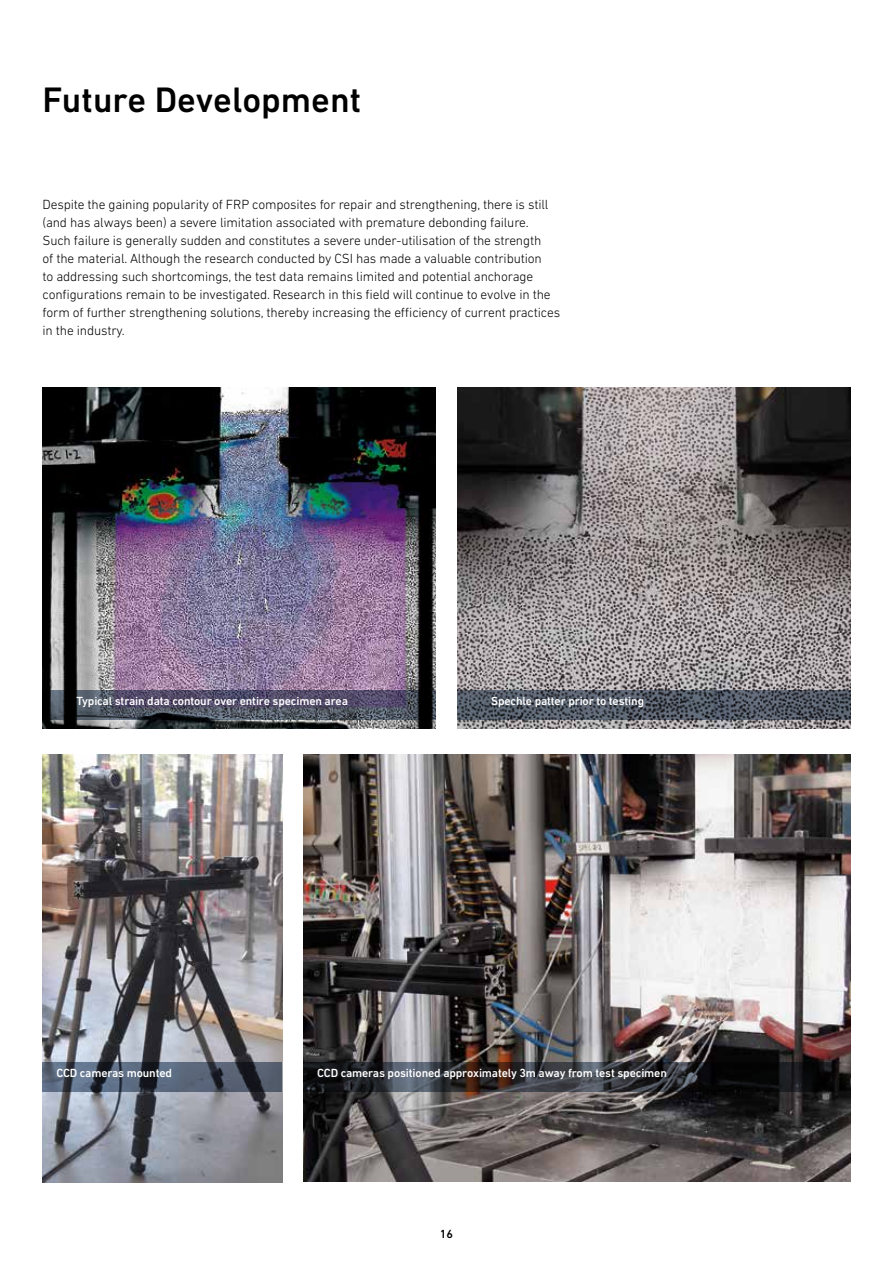
<style>
.page{position:relative;width:893px;height:1263px;background:#fff}
.page>*{position:absolute;margin:0;border:0;box-sizing:border-box;transform-origin:0 0}
.t1{font:500 36px "DIN Next LT Pro";color:#000}
.t2{font:300 13.5px/18px "DIN Next LT Pro";letter-spacing:-.01em;color:#000}
.t3{font:500 12px "DIN Next LT Pro";letter-spacing:-.01em;color:#fff}
.t4{font:500 12px "DIN Next LT Pro";color:#000}
</style>
<div class="page">
<img style="left:43px;top:754px;width:239px;height:428px">
<img style="left:457px;top:388px;width:393px;height:340px">
<img style="left:303px;top:754px;width:547px;height:427px">
<img style="left:43px;top:388px;width:393px;height:340px">
<svg style="left:43px;top:690px;width:393px;height:30px;background:#48495b"></svg>
<svg style="left:43px;top:1062px;width:239px;height:30px;background:#495465"></svg>
<svg style="left:303px;top:1062px;width:532px;height:30px;background:#29292d"></svg>
<svg style="left:457px;top:690px;width:393px;height:30px;background:#4c535f"></svg>
<h1 class="t1" style="left:43px;top:79px;width:320px">Future Development</h1>
<p class="t2" style="left:43px;top:195px;width:519px">Despite the gaining popularity of FRP composites for repair and strengthening, there is still (and has always been) a severe limitation associated with premature debonding failure.<br>Such failure is generally sudden and constitutes a severe under-utilisation of the strength<br>of the material. Although the research conducted by CSI has made a valuable contribution<br>to addressing such shortcomings, the test data remains limited and potential anchorage configurations remain to be investigated. Research in this field will continue to evolve in the form of further strengthening solutions, thereby increasing the efficiency of current practices in the industry.</p>
<p class="t3" style="left:77px;top:694px;width:273px">Typical strain data contour over entire specimen area</p>
<p class="t3" style="left:491px;top:694px;width:154px">Spechle patter prior to testing</p>
<p class="t3" style="left:56px;top:1066px;width:117px">CCD cameras mounted</p>
<p class="t3" style="left:317px;top:1066px;width:351px">CCD cameras positioned approximately 3m away from test specimen</p>
<p class="t4" style="left:440px;top:1227px;width:15px">16</p>
</div>
